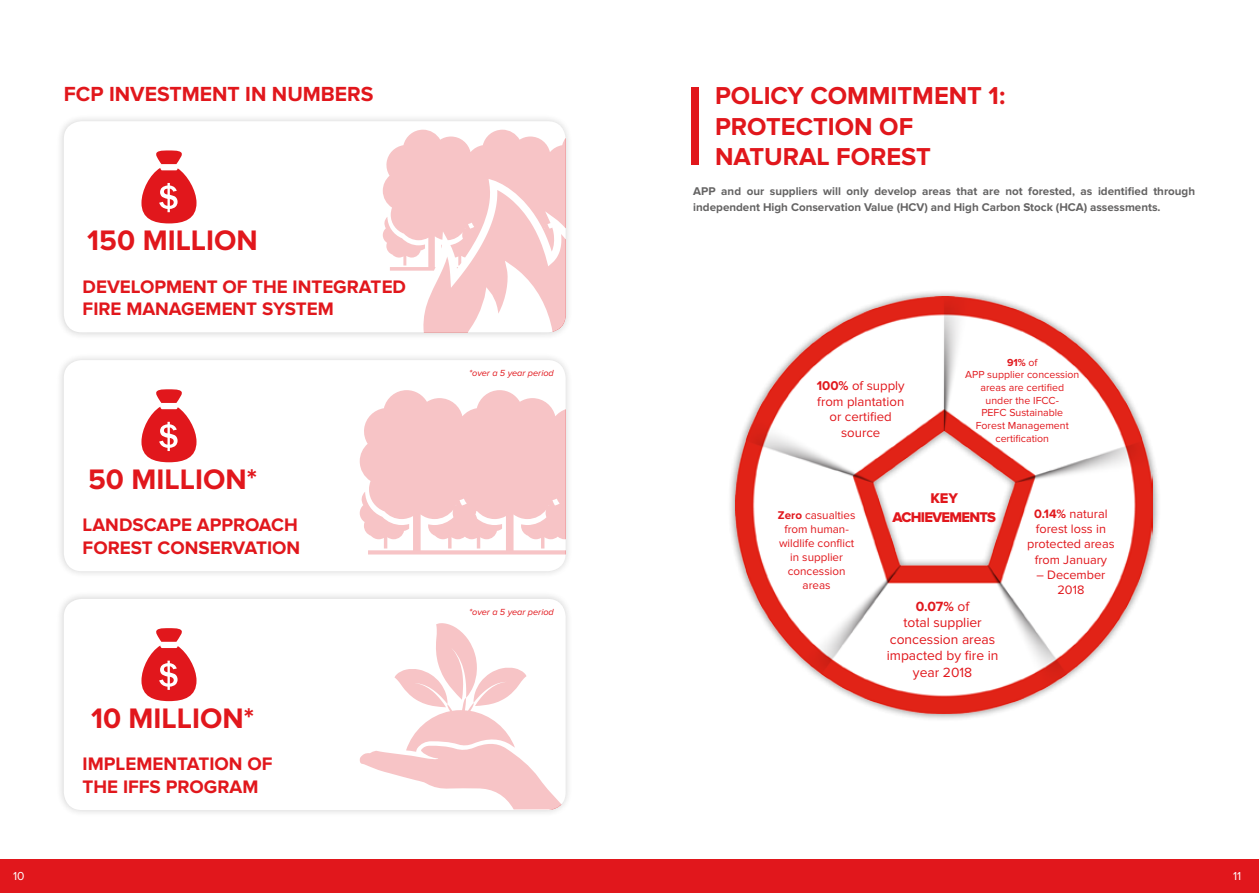
<style>
.page{position:relative;width:1259px;height:893px;background:#fff}
.page>*{position:absolute;margin:0;border:0;box-sizing:border-box;transform-origin:0 0}
.t1{font:700 29.25px "Proxima Nova";color:#e1171c}
.t2{font:700 25.35px/30.5px "Proxima Nova";color:#e1171c}
.t3{font:700 21.15px "Proxima Nova";color:#e1171c}
.t4{font:700 18.75px/22.5px "Proxima Nova";color:#e1171c}
.t5{font:14.55px/19.5px "Proxima Nova Extrabld";letter-spacing:-.05em;color:#e1171c;text-align:center}
.t6{font:13.8px/16.6px "Proxima Nova";color:#e1171c;text-align:center}
.t7{font:13.2px/15.9px "Proxima Nova";color:#e1171c;text-align:center}
.t8{font:12.75px/15.1px "Proxima Nova";color:#e1171c;text-align:center}
.t9{font:12px "Proxima Nova";color:#fff}
.t10{font:700 11.7px/16.5px "Proxima Nova";color:#646363}
.t11{font:11.7px/14px "Proxima Nova";color:#e1171c;text-align:center}
.t12{font:10.5px/12.8px "Proxima Nova";color:#e1171c;text-align:center}
.t13{font:italic 9.15px "Proxima Nova";color:#e1171c}
.s1{font-weight:700}
</style>
<div class="page">
<div style="left:691px;top:88px;width:7px;height:77px;background:#e1171c"></div>
<div style="left:727px;top:289px;width:433px;height:433px;background:#000;opacity:.5"></div>
<img style="left:736px;top:297px;width:416px;height:417px">
<div style="left:56px;top:113px;width:518px;height:228px;background:#f6f6f6"></div>
<div style="left:64px;top:121px;width:502px;height:211px;background:#fff;border-radius:18px"></div>
<div style="left:56px;top:352px;width:518px;height:228px;background:#f7f7f7"></div>
<div style="left:64px;top:360px;width:502px;height:211px;background:#fff;border-radius:18px"></div>
<div style="left:56px;top:591px;width:518px;height:227px;background:#000;opacity:.25"></div>
<div style="left:64px;top:599px;width:502px;height:211px;background:#fff;border-radius:18px"></div>
<svg style="left:141px;top:150px;width:55px;height:73px"></svg>
<svg style="left:141px;top:389px;width:55px;height:73px"></svg>
<svg style="left:141px;top:628px;width:55px;height:73px"></svg>
<svg style="left:360px;top:390px;width:206px;height:164px"></svg>
<svg style="left:383px;top:130px;width:183px;height:202px"></svg>
<svg style="left:359px;top:623px;width:202px;height:186px"></svg>
<div style="left:0;top:860px;width:1259px;height:33px;background:#e1171c"></div>
<h3 class="t3" style="left:64px;top:81px;width:311px">FCP INVESTMENT IN NUMBERS</h3>
<h1 class="t1" style="left:87px;top:224px;width:172px">150 MILLION</h1>
<h3 class="t4" style="left:83px;top:275px;width:325px">DEVELOPMENT OF THE INTEGRATED<br>FIRE MANAGEMENT SYSTEM</h3>
<h1 class="t1" style="left:88px;top:462px;width:170px">50 MILLION*</h1>
<h3 class="t4" style="left:83px;top:514px;width:219px">LANDSCAPE APPROACH<br>FOREST CONSERVATION</h3>
<h1 class="t1" style="left:91px;top:701px;width:165px">10 MILLION*</h1>
<h3 class="t4" style="left:83px;top:753px;width:191px">IMPLEMENTATION OF<br>THE IFFS PROGRAM</h3>
<p class="t13" style="left:469px;top:368px;width:86px">*over a 5 year period</p>
<p class="t13" style="left:469px;top:607px;width:86px">*over a 5 year period</p>
<h2 class="t2" style="left:715px;top:81px;width:292px">POLICY COMMITMENT 1:<br>PROTECTION OF<br>NATURAL FOREST</h2>
<p class="t10" style="left:693px;top:183px;width:503px">APP and our suppliers will only develop areas that are not forested, as identified through independent High Conservation Value (HCV) and High Carbon Stock (HCA) assessments.</p>
<p class="t7" style="left:817px;top:378px;width:89px"><span class="s1">100%</span> of supply from plantation or certified source</p>
<p class="t12" style="left:965px;top:356px;width:116px"><span class="s1">91%</span> of<br>APP supplier concession areas are certified<br>under the IFCC-<br>PEFC Sustainable<br>Forest Management certification</p>
<p class="t11" style="left:778px;top:508px;width:79px"><span class="s1">Zero</span> casualties from human&shy;wildlife conflict in supplier concession areas</p>
<p class="t5" style="left:892px;top:489px;width:105px">KEY<br>ACHIEVEMENTS</p>
<p class="t6" style="left:886px;top:598px;width:113px"><span class="s1">0.07%</span> of<br>total supplier concession areas impacted by fire in year 2018</p>
<p class="t8" style="left:1027px;top:506px;width:89px"><span class="s1">0.14%</span> natural forest loss in protected areas from January</p>
<p class="t8" style="left:1036px;top:567px;width:71px">– December<br>2018</p>
<p class="t9" style="left:13px;top:869px;width:13px">10</p>
<p class="t9" style="left:1233px;top:869px;width:10px">11</p>
</div>
